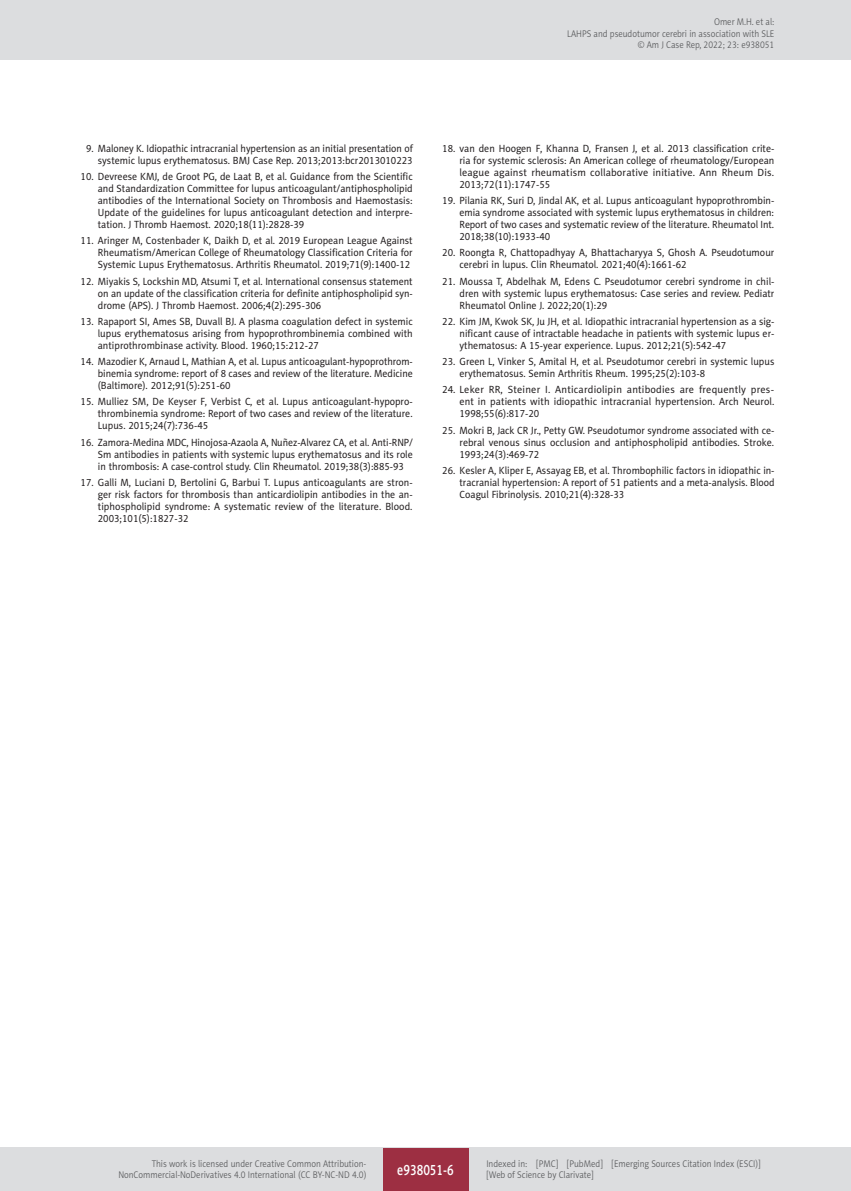
<style>
.page{position:relative;width:851px;height:1191px;background:#fff}
.page>*{position:absolute;margin:0;border:0;box-sizing:border-box;transform-origin:0 0}
.t1{font:15px "Naomi Sans EFN Medium";color:#fff;scale:.8 1}
.AJCR_Referencje_punk{font:10.5px/12px "Naomi Sans EFN";color:#231f20;text-align:justify;scale:.95 1}
.AJCR_Referencje_punk-2{font:10.5px/12px "Naomi Sans EFN";color:#231f20;text-align:justify;scale:.94 1}
.AJCR_Referencje_punk-3{font:10.5px/12px "Naomi Sans EFN";color:#231f20;text-align:justify}
.t2{font:9.75px/11.2px "Naomi Sans EFN Light";color:#57585a;text-align:right;scale:.9 1}
</style>
<div class="page">
<div style="left:0;top:0;width:850px;height:60px;background:#dcdddf"></div>
<div style="left:0;top:1148px;width:850px;height:43px;background:#dcdddf"></div>
<div style="left:383px;top:1147px;width:85px;height:43px;background:#9d2f42"></div>
<p class="t2" style="left:567px;top:16px;width:231px">Omer M.H. et al:<br>LAHPS and pseudotumor cerebri in association with SLE © Am J Case Rep, 2022; 23: e938051</p>
<p class="AJCR_Referencje_punk-2" style="left:86px;top:142px;width:349px;text-align:right">9. Maloney K. Idiopathic intracranial hypertension as an initial presentation of systemic lupus erythematosus. BMJ Case Rep. 2013;2013:bcr2013010223</p>
<p class="AJCR_Referencje_punk" style="left:98px;top:171px;width:333px;text-indent:-17px">10. Devreese KMJ, de Groot PG, de Laat B, et al. Guidance from the Scientific and Standardization Committee for lupus anticoagulant/antiphospholipid antibodies of the International Society on Thrombosis and Haemostasis:<br>Update of the guidelines for lupus anticoagulant detection and interpre&shy;tation. J Thromb Haemost. 2020;18(11):2828-39</p>
<p class="AJCR_Referencje_punk" style="left:98px;top:235px;width:333px;text-indent:-17px">11. Aringer M, Costenbader K, Daikh D, et al. 2019 European League Against Rheumatism/American College of Rheumatology Classification Criteria for Systemic Lupus Erythematosus. Arthritis Rheumatol. 2019;71(9):1400-12</p>
<p class="AJCR_Referencje_punk" style="left:98px;top:275px;width:333px;text-indent:-17px">12. Miyakis S, Lockshin MD, Atsumi T, et al. International consensus statement on an update of the classification criteria for definite antiphospholipid syn&shy;drome (APS). J Thromb Haemost. 2006;4(2):295-306</p>
<p class="AJCR_Referencje_punk" style="left:98px;top:315px;width:333px;text-indent:-17px">13. Rapaport SI, Ames SB, Duvall BJ. A plasma coagulation defect in systemic lupus erythematosus arising from hypoprothrombinemia combined with antiprothrombinase activity. Blood. 1960;15:212-27</p>
<p class="AJCR_Referencje_punk-2" style="left:98px;top:356px;width:336px;text-indent:-17px">14. Mazodier K, Arnaud L, Mathian A, et al. Lupus anticoagulant-hypoprothrom&shy;binemia syndrome: report of 8 cases and review of the literature. Medicine (Baltimore). 2012;91(5):251-60</p>
<p class="AJCR_Referencje_punk" style="left:98px;top:396px;width:333px;text-indent:-17px">15. Mulliez SM, De Keyser F, Verbist C, et al. Lupus anticoagulant-hypopro&shy;thrombinemia syndrome: Report of two cases and review of the literature.<br>Lupus. 2015;24(7):736-45</p>
<p class="AJCR_Referencje_punk-2" style="left:98px;top:436px;width:336px;text-indent:-17px">16. Zamora-Medina MDC, Hinojosa-Azaola A, Nuñez-Alvarez CA, et al. Anti-RNP/ Sm antibodies in patients with systemic lupus erythematosus and its role in thrombosis: A case-control study. Clin Rheumatol. 2019;38(3):885-93</p>
<p class="AJCR_Referencje_punk" style="left:98px;top:476px;width:333px;text-indent:-17px">17. Galli M, Luciani D, Bertolini G, Barbui T. Lupus anticoagulants are stron&shy;ger risk factors for thrombosis than anticardiolipin antibodies in the an&shy;tiphospholipid syndrome: A systematic review of the literature. Blood.<br>2003;101(5):1827-32</p>
<p class="AJCR_Referencje_punk" style="left:459px;top:142px;width:333px;text-indent:-17px">18. van den Hoogen F, Khanna D, Fransen J, et al. 2013 classification crite&shy;ria for systemic sclerosis: An American college of rheumatology/European league against rheumatism collaborative initiative. Ann Rheum Dis.<br>2013;72(11):1747-55</p>
<p class="AJCR_Referencje_punk" style="left:459px;top:195px;width:333px;text-indent:-17px">19. Pilania RK, Suri D, Jindal AK, et al. Lupus anticoagulant hypoprothrombin&shy;emia syndrome associated with systemic lupus erythematosus in children:<br>Report of two cases and systematic review of the literature. Rheumatol Int.<br>2018;38(10):1933-40</p>
<p class="AJCR_Referencje_punk" style="left:459px;top:247px;width:333px;text-indent:-17px">20. Roongta R, Chattopadhyay A, Bhattacharyya S, Ghosh A. Pseudotumour cerebri in lupus. Clin Rheumatol. 2021;40(4):1661-62</p>
<p class="AJCR_Referencje_punk" style="left:459px;top:275px;width:333px;text-indent:-17px">21. Moussa T, Abdelhak M, Edens C. Pseudotumor cerebri syndrome in chil&shy;dren with systemic lupus erythematosus: Case series and review. Pediatr Rheumatol Online J. 2022;20(1):29</p>
<p class="AJCR_Referencje_punk" style="left:459px;top:315px;width:333px;text-indent:-17px">22. Kim JM, Kwok SK, Ju JH, et al. Idiopathic intracranial hypertension as a sig&shy;nificant cause of intractable headache in patients with systemic lupus er&shy;ythematosus: A 15-year experience. Lupus. 2012;21(5):542-47</p>
<p class="AJCR_Referencje_punk" style="left:459px;top:356px;width:333px;text-indent:-17px">23. Green L, Vinker S, Amital H, et al. Pseudotumor cerebri in systemic lupus erythematosus. Semin Arthritis Rheum. 1995;25(2):103-8</p>
<p class="AJCR_Referencje_punk-3" style="left:459px;top:384px;width:316px;text-indent:-17px">24. Leker RR, Steiner I. Anticardiolipin antibodies are frequently pres&shy;ent in patients with idiopathic intracranial hypertension. Arch Neurol.<br>1998;55(6):817-20</p>
<p class="AJCR_Referencje_punk" style="left:459px;top:424px;width:333px;text-indent:-17px">25. Mokri B, Jack CR Jr., Petty GW. Pseudotumor syndrome associated with ce&shy;rebral venous sinus occlusion and antiphospholipid antibodies. Stroke.<br>1993;24(3):469-72</p>
<p class="AJCR_Referencje_punk" style="left:459px;top:464px;width:333px;text-indent:-17px">26. Kesler A, Kliper E, Assayag EB, et al. Thrombophilic factors in idiopathic in&shy;tracranial hypertension: A report of 51 patients and a meta-analysis. Blood Coagul Fibrinolysis. 2010;21(4):328-33</p>
<p class="t2" style="left:118px;top:1158px;width:277px">This work is licensed under Creative Common Attribution-<br>NonCommercial-NoDerivatives 4.0 International (CC BY-NC-ND 4.0)</p>
<h1 class="t1" style="left:397px;top:1160px;width:72px">e938051-6</h1>
<p class="t2" style="left:486px;top:1158px;width:306px;text-align:left">Indexed in: [PMC] [PubMed] [Emerging Sources Citation Index (ESCI)] [Web of Science by Clarivate]</p>
</div>
